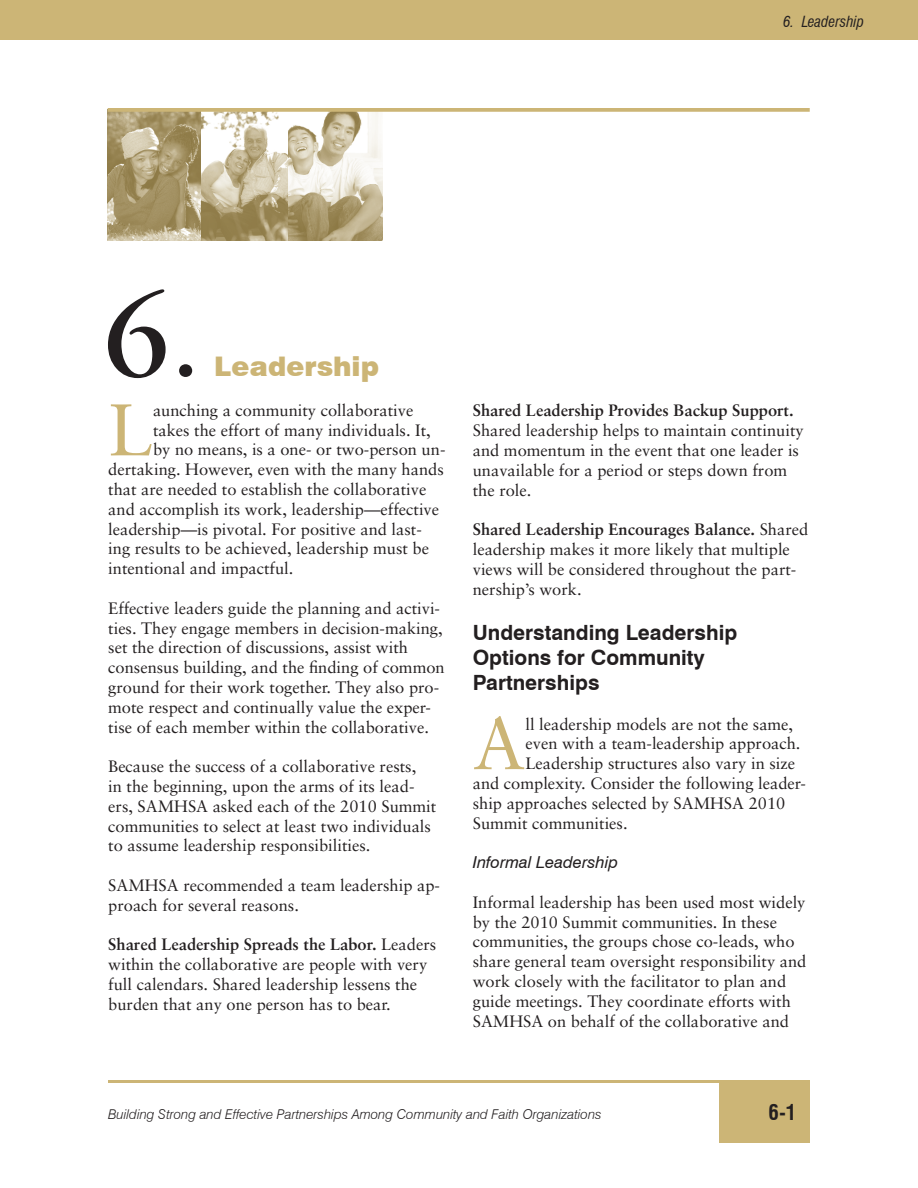
<style>
.page{position:relative;width:918px;height:1188px;background:#fff}
.page>*{position:absolute;margin:0;border:0;box-sizing:border-box;transform-origin:0 0}
.t1{font:120px "Garamond IT Cby BT";color:#231f20}
.t2{font:73.2px "Sabon";color:#ccb576}
.t3{font:900 27px "Swiss 721 BT";color:#ccb576}
.t4{font:700 21px/25.2px "Swiss 721 BT";color:#231f20}
.t5{font:700 condensed 21px "Swiss 721 BT";color:#231f20}
.t6{font:16.5px/19.8px "Sabon";color:#231f20}
.t7{font:700 16.5px "Sabon";color:#231f20}
.t8{font:italic 16.5px "Swiss 721 BT";color:#231f20}
.t9{font:italic condensed 15px "Swiss 721 BT";color:#231f20}
.t10{font:italic 300 13.5px "Swiss 721 BT";color:#231f20}
.s1{font-weight:700}
</style>
<div class="page">
<div style="left:0;top:0;width:918px;height:40px;background:#ccb576"></div>
<hr style="left:108px;top:1080px;width:702px;height:3px;background:#ccb576">
<div style="left:719px;top:1080px;width:91px;height:63px;background:#ccb576"></div>
<img style="left:108px;top:112px;width:275px;height:129px">
<svg style="left:108px;top:108px;width:702px;height:4px;background:#cdb87c"></svg>
<p class="t9" style="left:783px;top:13px;width:82px">6. Leadership</p>
<h2 class="t1" style="left:104px;top:266px;width:100px">6.</h2>
<h2 class="t3" style="left:214px;top:350px;width:166px">Leadership</h2>
<p class="t2" style="left:108px;top:386px;width:46px">L</p>
<p class="t6" style="left:153px;top:400px;width:294px">aunching a community collaborative takes the effort of many individuals. It, by no means, is a one- or two-person un-</p>
<p class="t6" style="left:108px;top:459px;width:337px">dertaking. However, even with the many hands</p>
<p class="t6" style="left:108px;top:479px;width:320px">that are needed to establish the collaborative</p>
<p class="t6" style="left:108px;top:499px;width:332px">and accomplish its work, leadership—effective</p>
<p class="t6" style="left:108px;top:519px;width:315px">leadership—is pivotal. For positive and last-</p>
<p class="t6" style="left:108px;top:539px;width:322px">ing results to be achieved, leadership must be</p>
<p class="t6" style="left:108px;top:558px;width:187px">intentional and impactful.</p>
<p class="t6" style="left:108px;top:598px;width:338px">Effective leaders guide the planning and activi&shy;ties. They engage members in decision-making, set the direction of discussions, assist with consensus building, and the finding of common ground for their work together. They also pro&shy;mote respect and continually value the exper&shy;tise of each member within the collaborative.</p>
<p class="t6" style="left:108px;top:756px;width:330px">Because the success of a collaborative rests,<br>in the beginning, upon the arms of its lead&shy;ers, SAMHSA asked each of the 2010 Summit communities to select at least two individuals to assume leadership responsibilities.</p>
<p class="t6" style="left:108px;top:875px;width:333px">SAMHSA recommended a team leadership ap&shy;proach for several reasons.</p>
<p class="t6" style="left:108px;top:935px;width:329px"><span class="s1">Shared Leadership Spreads the Labor.</span> Leaders within the collaborative are people with very full calendars. Shared leadership lessens the burden that any one person has to bear.</p>
<h4 class="t7" style="left:473px;top:400px;width:322px">Shared Leadership Provides Backup Support.</h4>
<p class="t6" style="left:473px;top:420px;width:332px">Shared leadership helps to maintain continuity and momentum in the event that one leader is unavailable for a period or steps down from the role.</p>
<p class="t6" style="left:473px;top:519px;width:337px"><span class="s1">Shared Leadership Encourages Balance.</span> Shared leadership makes it more likely that multiple views will be considered throughout the part&shy;nership’s work.</p>
<h3 class="t4" style="left:473px;top:619px;width:266px">Understanding Leadership<br>Options for Community<br>Partnerships</h3>
<p class="t2" style="left:473px;top:700px;width:54px">A</p>
<p class="t6" style="left:526px;top:714px;width:269px">ll leadership models are not the same,</p>
<p class="t6" style="left:526px;top:734px;width:277px">even with a team-leadership approach.</p>
<p class="t6" style="left:526px;top:753px;width:271px">Leadership structures also vary in size</p>
<p class="t6" style="left:473px;top:773px;width:335px">and complexity. Consider the following leader-</p>
<p class="t6" style="left:473px;top:793px;width:314px">ship approaches selected by SAMHSA 2010</p>
<p class="t6" style="left:473px;top:813px;width:156px">Summit communities.</p>
<p class="t8" style="left:473px;top:852px;width:147px">Informal Leadership</p>
<p class="t6" style="left:473px;top:892px;width:335px">Informal leadership has been used most widely by the 2010 Summit communities. In these communities, the groups chose co-leads, who share general team oversight responsibility and work closely with the facilitator to plan and guide meetings. They coordinate efforts with SAMHSA on behalf of the collaborative and</p>
<p class="t10" style="left:108px;top:1106px;width:495px">Building Strong and Effective Partnerships Among Community and Faith Organizations</p>
<p class="t5" style="left:769px;top:1100px;width:29px">6-1</p>
</div>
